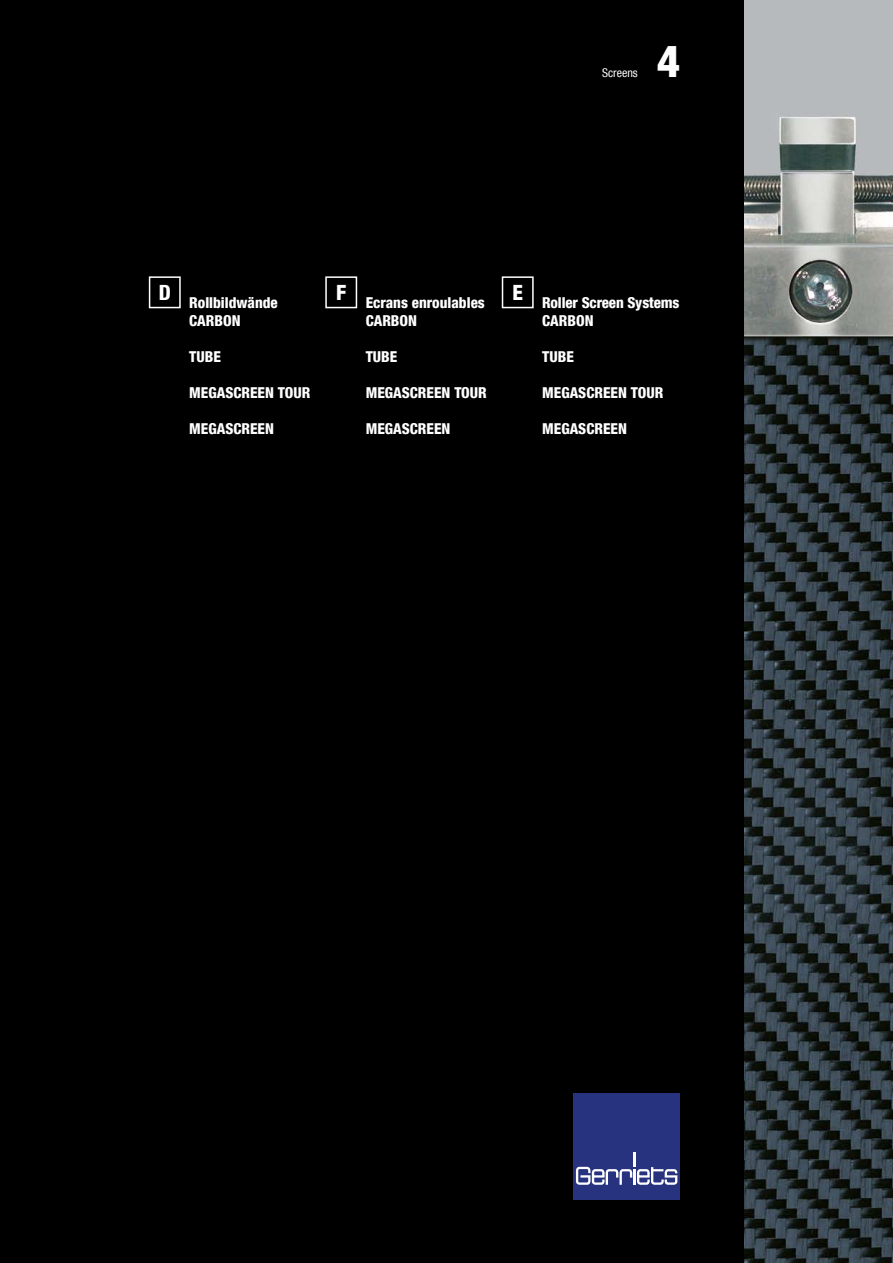
<style>
.page{position:relative;width:893px;height:1263px;background:#000}
.page>*{position:absolute;margin:0;border:0;box-sizing:border-box;transform-origin:0 0}
.t1{font:800 condensed 45px "Helvetica Neue LT Com";color:#fff}
.t2{font:800 condensed 21px "Helvetica Neue LT Com";color:#fff}
.t3{font:800 condensed 15px/18px "Helvetica Neue LT Com";color:#fff}
.t4{font:condensed 12px "Helvetica Neue LT Com";color:#fff}
</style>
<div class="page">
<img style="left:744px;top:0;width:149px;height:1263px">
<div style="left:573px;top:1093px;width:107px;height:106px;background:#28337f"></div>
<hr style="left:633px;top:1152px;width:3px;height:15px;background:#fff">
<svg style="left:576px;top:1167px;width:101px;height:18px"></svg>
<div style="left:149px;top:276px;width:32px;height:32px;border:2px solid #fff"></div>
<div style="left:325px;top:276px;width:32px;height:32px;border:2px solid #fff"></div>
<div style="left:502px;top:276px;width:32px;height:32px;border:2px solid #fff"></div>
<p class="t4" style="left:602px;top:65px;width:37px">Screens</p>
<h1 class="t1" style="left:657px;top:33px;width:25px">4</h1>
<h2 class="t2" style="left:159px;top:280px;width:14px">D</h2>
<h2 class="t2" style="left:336px;top:280px;width:12px">F</h2>
<h2 class="t2" style="left:512px;top:280px;width:12px">E</h2>
<p class="t3" style="left:189px;top:294px;width:90px">Rollbildwände<br>CARBON</p>
<p class="t3" style="left:189px;top:348px;width:33px">TUBE</p>
<p class="t3" style="left:189px;top:384px;width:123px">MEGASCREEN TOUR</p>
<p class="t3" style="left:189px;top:420px;width:86px">MEGASCREEN</p>
<p class="t3" style="left:366px;top:294px;width:121px">Ecrans enroulables<br>CARBON</p>
<p class="t3" style="left:366px;top:348px;width:33px">TUBE</p>
<p class="t3" style="left:366px;top:384px;width:123px">MEGASCREEN TOUR</p>
<p class="t3" style="left:366px;top:420px;width:86px">MEGASCREEN</p>
<p class="t3" style="left:542px;top:294px;width:139px">Roller Screen Systems<br>CARBON</p>
<p class="t3" style="left:542px;top:348px;width:33px">TUBE</p>
<p class="t3" style="left:542px;top:384px;width:123px">MEGASCREEN TOUR</p>
<p class="t3" style="left:542px;top:420px;width:86px">MEGASCREEN</p>
</div>
